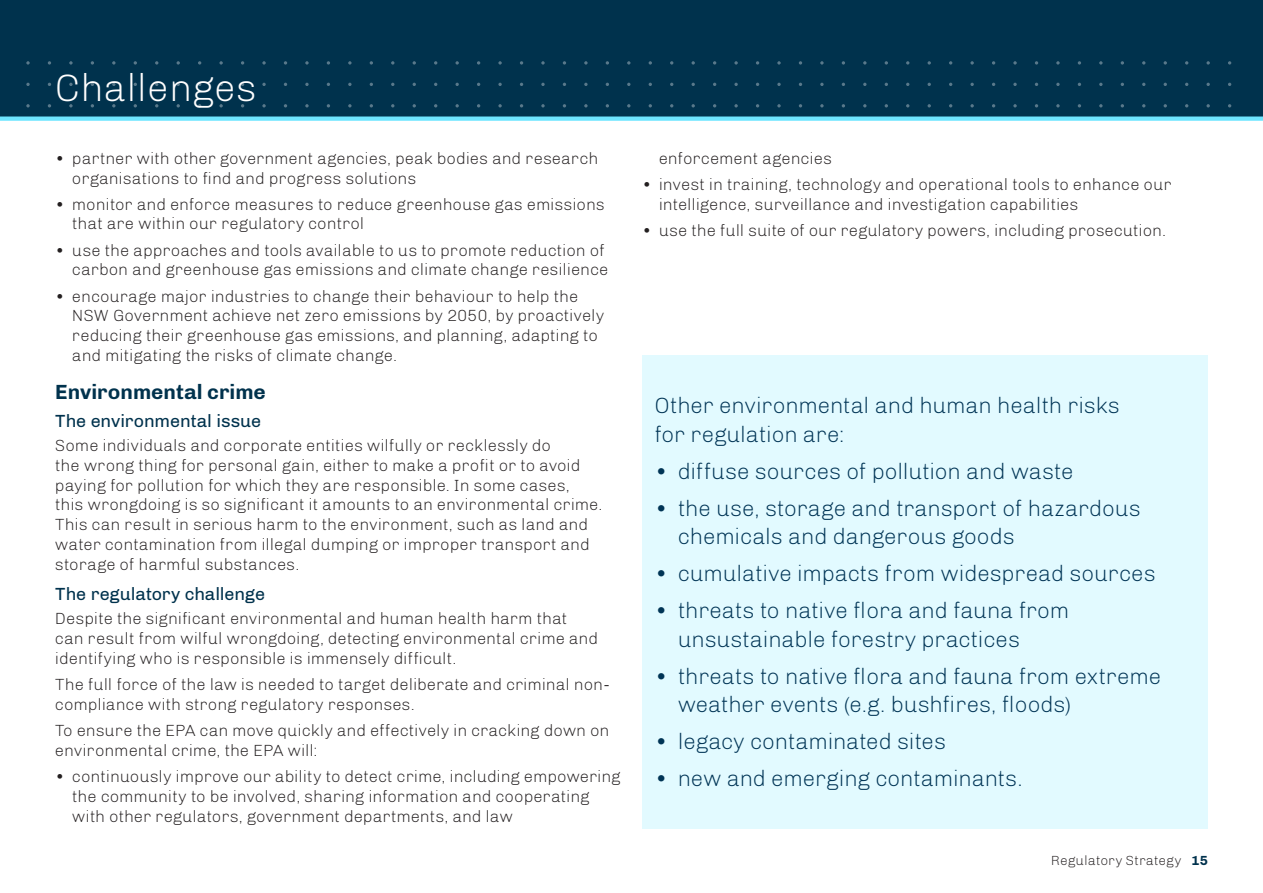
<style>
.page{position:relative;width:1263px;height:893px;background:#fff}
.page>*{position:absolute;margin:0;border:0;box-sizing:border-box;transform-origin:0 0}
.White_Heading_-_26_p{font:300 39px "Chivo";color:#fff}
._01_Pullout_L_-_Blue{font:300 22.5px/28.5px "Chivo";letter-spacing:-.01em;color:#003455}
.Heading_1_-_14pt_Bol{font:700 21px "Chivo";color:#00324d}
.Heading_2_-_12pt_Reg{font:18px "Chivo";letter-spacing:-.005em;color:#00324d}
._01_Body_L_-_Black{font:300 16.5px/19.8px "Chivo";color:#231f20}
.t1{font:300 13.5px "Chivo";letter-spacing:.01em;color:#231f20}
.s1{font-weight:700;color:#00324d}
</style>
<div class="page">
<div style="left:0;top:0;width:1263px;height:117px;background:#00324d"></div>
<svg style="left:26px;top:61px;width:1206px;height:47px"></svg>
<div style="left:0;top:116px;width:1263px;height:5px;background:#6de5ff"></div>
<div style="left:642px;top:355px;width:566px;height:101px;background:#e2faff"></div>
<div style="left:642px;top:449px;width:566px;height:44px;background:#e2faff"></div>
<div style="left:642px;top:486px;width:566px;height:72px;background:#e2faff"></div>
<div style="left:642px;top:552px;width:566px;height:43px;background:#e2faff"></div>
<div style="left:642px;top:589px;width:566px;height:72px;background:#e2faff"></div>
<div style="left:642px;top:654px;width:566px;height:72px;background:#e2faff"></div>
<div style="left:642px;top:720px;width:566px;height:43px;background:#e2faff"></div>
<div style="left:642px;top:757px;width:566px;height:72px;background:#e2faff"></div>
<h1 class="White_Heading_-_26_p" style="left:55px;top:65px;width:204px">Challenges</h1>
<p class="_01_Body_L_-_Black" style="left:72px;top:148px;width:528px;text-indent:-17px">• partner with other government agencies, peak bodies and research organisations to find and progress solutions</p>
<p class="_01_Body_L_-_Black" style="left:72px;top:194px;width:534px;text-indent:-17px">• monitor and enforce measures to reduce greenhouse gas emissions that are within our regulatory control</p>
<p class="_01_Body_L_-_Black" style="left:55px;top:240px;width:555px;text-align:right">• use the approaches and tools available to us to promote reduction of carbon and greenhouse gas emissions and climate change resilience</p>
<p class="_01_Body_L_-_Black" style="left:72px;top:286px;width:534px;text-indent:-17px">• encourage major industries to change their behaviour to help the NSW Government achieve net zero emissions by 2050, by proactively reducing their greenhouse gas emissions, and planning, adapting to and mitigating the risks of climate change.</p>
<h2 class="Heading_1_-_14pt_Bol" style="left:55px;top:379px;width:212px">Environmental crime</h2>
<h3 class="Heading_2_-_12pt_Reg" style="left:55px;top:410px;width:207px">The environmental issue</h3>
<p class="_01_Body_L_-_Black" style="left:55px;top:436px;width:549px">Some individuals and corporate entities wilfully or recklessly do<br>the wrong thing for personal gain, either to make a profit or to avoid paying for pollution for which they are responsible. In some cases,<br>this wrongdoing is so significant it amounts to an environmental crime.<br>This can result in serious harm to the environment, such as land and water contamination from illegal dumping or improper transport and storage of harmful substances.</p>
<h3 class="Heading_2_-_12pt_Reg" style="left:55px;top:583px;width:211px">The regulatory challenge</h3>
<p class="_01_Body_L_-_Black" style="left:55px;top:609px;width:545px">Despite the significant environmental and human health harm that can result from wilful wrongdoing, detecting environmental crime and identifying who is responsible is immensely difficult.</p>
<p class="_01_Body_L_-_Black" style="left:55px;top:675px;width:556px">The full force of the law is needed to target deliberate and criminal non&shy;compliance with strong regulatory responses.</p>
<p class="_01_Body_L_-_Black" style="left:55px;top:721px;width:556px">To ensure the EPA can move quickly and effectively in cracking down on environmental crime, the EPA will:</p>
<p class="_01_Body_L_-_Black" style="left:72px;top:766px;width:550px;text-indent:-17px">• continuously improve our ability to detect crime, including empowering the community to be involved, sharing information and cooperating with other regulators, government departments, and law</p>
<p class="_01_Body_L_-_Black" style="left:659px;top:148px;width:175px">enforcement agencies</p>
<p class="_01_Body_L_-_Black" style="left:659px;top:174px;width:514px;text-indent:-17px">• invest in training, technology and operational tools to enhance our intelligence, surveillance and investigation capabilities</p>
<p class="_01_Body_L_-_Black" style="left:642px;top:220px;width:526px">• use the full suite of our regulatory powers, including prosecution.</p>
<p class="_01_Pullout_L_-_Blue" style="left:655px;top:392px;width:467px">Other environmental and human health risks for regulation are:</p>
<p class="_01_Pullout_L_-_Blue" style="left:655px;top:457px;width:421px">• diffuse sources of pollution and waste</p>
<p class="_01_Pullout_L_-_Blue" style="left:678px;top:494px;width:464px;text-indent:-23px">• the use, storage and transport of hazardous chemicals and dangerous goods</p>
<p class="_01_Pullout_L_-_Blue" style="left:655px;top:560px;width:503px">• cumulative impacts from widespread sources</p>
<p class="_01_Pullout_L_-_Blue" style="left:678px;top:597px;width:393px;text-indent:-23px">• threats to native flora and fauna from unsustainable forestry practices</p>
<p class="_01_Pullout_L_-_Blue" style="left:678px;top:662px;width:485px;text-indent:-23px">• threats to native flora and fauna from extreme weather events (e.g. bushfires, floods)</p>
<p class="_01_Pullout_L_-_Blue" style="left:655px;top:728px;width:293px">• legacy contaminated sites</p>
<p class="_01_Pullout_L_-_Blue" style="left:655px;top:765px;width:370px">• new and emerging contaminants.</p>
<p class="t1" style="left:1051px;top:853px;width:158px">Regulatory Strategy <span class="s1">15</span></p>
</div>
